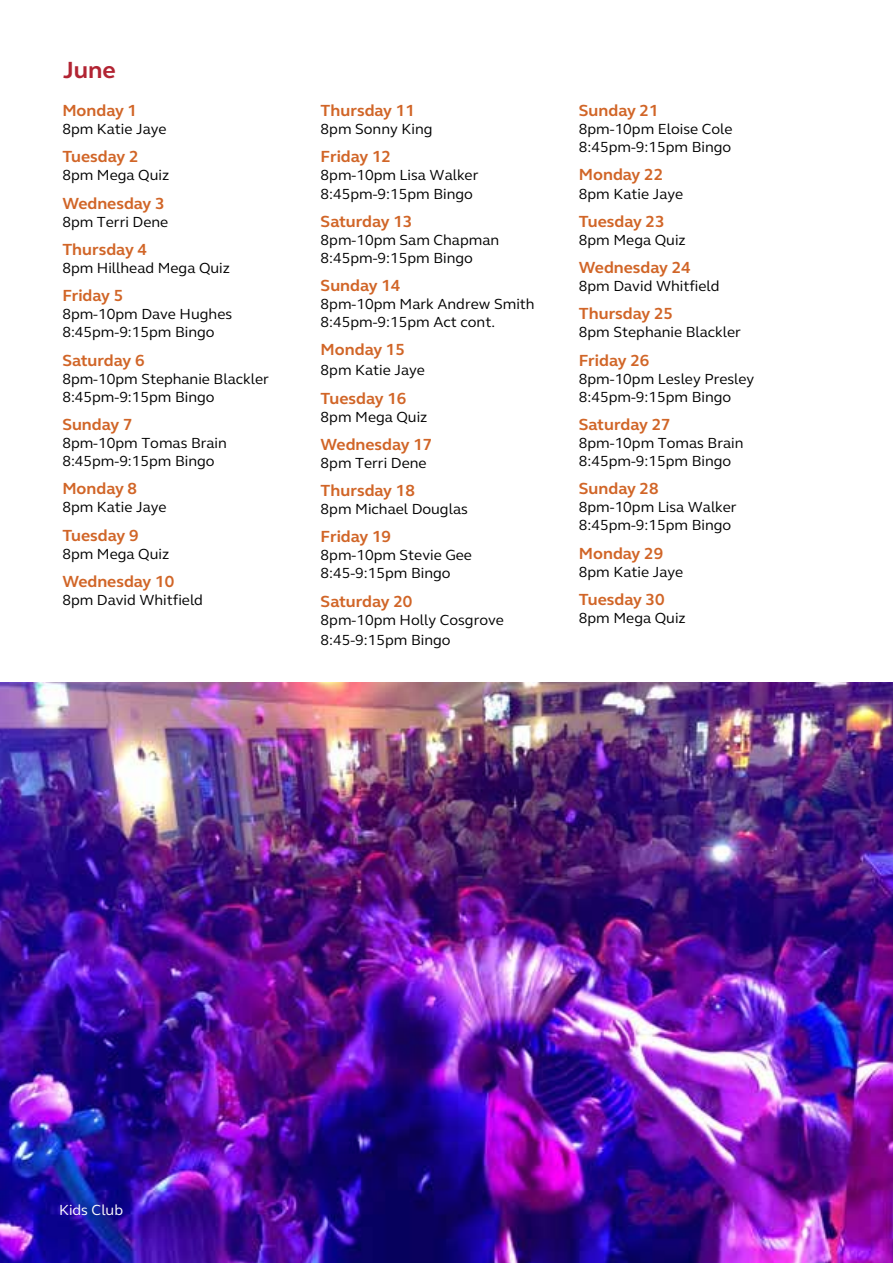
<style>
.page{position:relative;width:893px;height:1263px;background:#fff}
.page>*{position:absolute;margin:0;border:0;box-sizing:border-box;transform-origin:0 0}
.t1{font:700 24px "FS Elliot";color:#b22433}
.t2{font:700 16.5px "FS Elliot";color:#d16527}
.t3{font:15px/18px "FS Elliot";color:#000}
.t4{font:15px "FS Elliot";color:#fff}
</style>
<div class="page">
<img style="left:0;top:682px;width:893px;height:581px">
<h1 class="t1" style="left:63px;top:53px;width:54px">June</h1>
<p class="t2" style="left:62px;top:100px;width:76px">Monday 1</p>
<p class="t3" style="left:62px;top:120px;width:106px">8pm Katie Jaye</p>
<p class="t2" style="left:62px;top:146px;width:78px">Tuesday 2</p>
<p class="t3" style="left:62px;top:166px;width:108px">8pm Mega Quiz</p>
<p class="t2" style="left:62px;top:192px;width:104px">Wednesday 3</p>
<p class="t3" style="left:62px;top:212px;width:107px">8pm Terri Dene</p>
<p class="t2" style="left:62px;top:238px;width:86px">Thursday 4</p>
<p class="t3" style="left:62px;top:259px;width:169px">8pm Hillhead Mega Quiz</p>
<p class="t2" style="left:62px;top:285px;width:62px">Friday 5</p>
<p class="t3" style="left:62px;top:305px;width:171px">8pm-10pm Dave Hughes<br>8:45pm-9:15pm Bingo</p>
<p class="t2" style="left:62px;top:349px;width:84px">Saturday 6</p>
<p class="t3" style="left:62px;top:369px;width:208px">8pm-10pm Stephanie Blackler<br>8:45pm-9:15pm Bingo</p>
<p class="t2" style="left:62px;top:413px;width:72px">Sunday 7</p>
<p class="t3" style="left:62px;top:434px;width:166px">8pm-10pm Tomas Brain<br>8:45pm-9:15pm Bingo</p>
<p class="t2" style="left:62px;top:478px;width:76px">Monday 8</p>
<p class="t3" style="left:62px;top:498px;width:106px">8pm Katie Jaye</p>
<p class="t2" style="left:62px;top:524px;width:78px">Tuesday 9</p>
<p class="t3" style="left:62px;top:544px;width:108px">8pm Mega Quiz</p>
<p class="t2" style="left:62px;top:570px;width:113px">Wednesday 10</p>
<p class="t3" style="left:62px;top:590px;width:142px">8pm David Whitfield</p>
<p class="t2" style="left:321px;top:100px;width:96px">Thursday 11</p>
<p class="t3" style="left:321px;top:120px;width:113px">8pm Sonny King</p>
<p class="t2" style="left:321px;top:146px;width:72px">Friday 12</p>
<p class="t3" style="left:321px;top:166px;width:159px">8pm-10pm Lisa Walker<br>8:45pm-9:15pm Bingo</p>
<p class="t2" style="left:321px;top:210px;width:93px">Saturday 13</p>
<p class="t3" style="left:321px;top:230px;width:180px">8pm-10pm Sam Chapman<br>8:45pm-9:15pm Bingo</p>
<p class="t2" style="left:321px;top:274px;width:81px">Sunday 14</p>
<p class="t3" style="left:321px;top:295px;width:215px">8pm-10pm Mark Andrew Smith<br>8:45pm-9:15pm Act cont.</p>
<p class="t2" style="left:321px;top:339px;width:86px">Monday 15</p>
<p class="t3" style="left:321px;top:361px;width:106px">8pm Katie Jaye</p>
<p class="t2" style="left:321px;top:387px;width:87px">Tuesday 16</p>
<p class="t3" style="left:321px;top:407px;width:108px">8pm Mega Quiz</p>
<p class="t2" style="left:321px;top:433px;width:113px">Wednesday 17</p>
<p class="t3" style="left:321px;top:453px;width:107px">8pm Terri Dene</p>
<p class="t2" style="left:321px;top:479px;width:96px">Thursday 18</p>
<p class="t3" style="left:321px;top:500px;width:149px">8pm Michael Douglas</p>
<p class="t2" style="left:321px;top:526px;width:72px">Friday 19</p>
<p class="t3" style="left:321px;top:546px;width:153px">8pm-10pm Stevie Gee<br>8:45-9:15pm Bingo</p>
<p class="t2" style="left:321px;top:590px;width:93px">Saturday 20</p>
<p class="t3" style="left:321px;top:609px;width:185px;line-height:19.8px">8pm-10pm Holly Cosgrove<br>8:45-9:15pm Bingo</p>
<p class="t2" style="left:579px;top:100px;width:81px">Sunday 21</p>
<p class="t3" style="left:579px;top:120px;width:155px">8pm-10pm Eloise Cole<br>8:45pm-9:15pm Bingo</p>
<p class="t2" style="left:579px;top:164px;width:86px">Monday 22</p>
<p class="t3" style="left:579px;top:184px;width:106px">8pm Katie Jaye</p>
<p class="t2" style="left:579px;top:210px;width:87px">Tuesday 23</p>
<p class="t3" style="left:579px;top:230px;width:108px">8pm Mega Quiz</p>
<p class="t2" style="left:579px;top:256px;width:113px">Wednesday 24</p>
<p class="t3" style="left:579px;top:277px;width:142px">8pm David Whitfield</p>
<p class="t2" style="left:579px;top:303px;width:96px">Thursday 25</p>
<p class="t3" style="left:579px;top:323px;width:164px">8pm Stephanie Blackler</p>
<p class="t2" style="left:579px;top:349px;width:72px">Friday 26</p>
<p class="t3" style="left:579px;top:369px;width:177px">8pm-10pm Lesley Presley<br>8:45pm-9:15pm Bingo</p>
<p class="t2" style="left:579px;top:413px;width:93px">Saturday 27</p>
<p class="t3" style="left:579px;top:434px;width:166px">8pm-10pm Tomas Brain<br>8:45pm-9:15pm Bingo</p>
<p class="t2" style="left:579px;top:478px;width:81px">Sunday 28</p>
<p class="t3" style="left:579px;top:498px;width:159px">8pm-10pm Lisa Walker<br>8:45pm-9:15pm Bingo</p>
<p class="t2" style="left:579px;top:542px;width:86px">Monday 29</p>
<p class="t3" style="left:579px;top:562px;width:106px">8pm Katie Jaye</p>
<p class="t2" style="left:579px;top:588px;width:87px">Tuesday 30</p>
<p class="t3" style="left:579px;top:608px;width:108px">8pm Mega Quiz</p>
<p class="t4" style="left:59px;top:1200px;width:66px">Kids Club</p>
</div>
